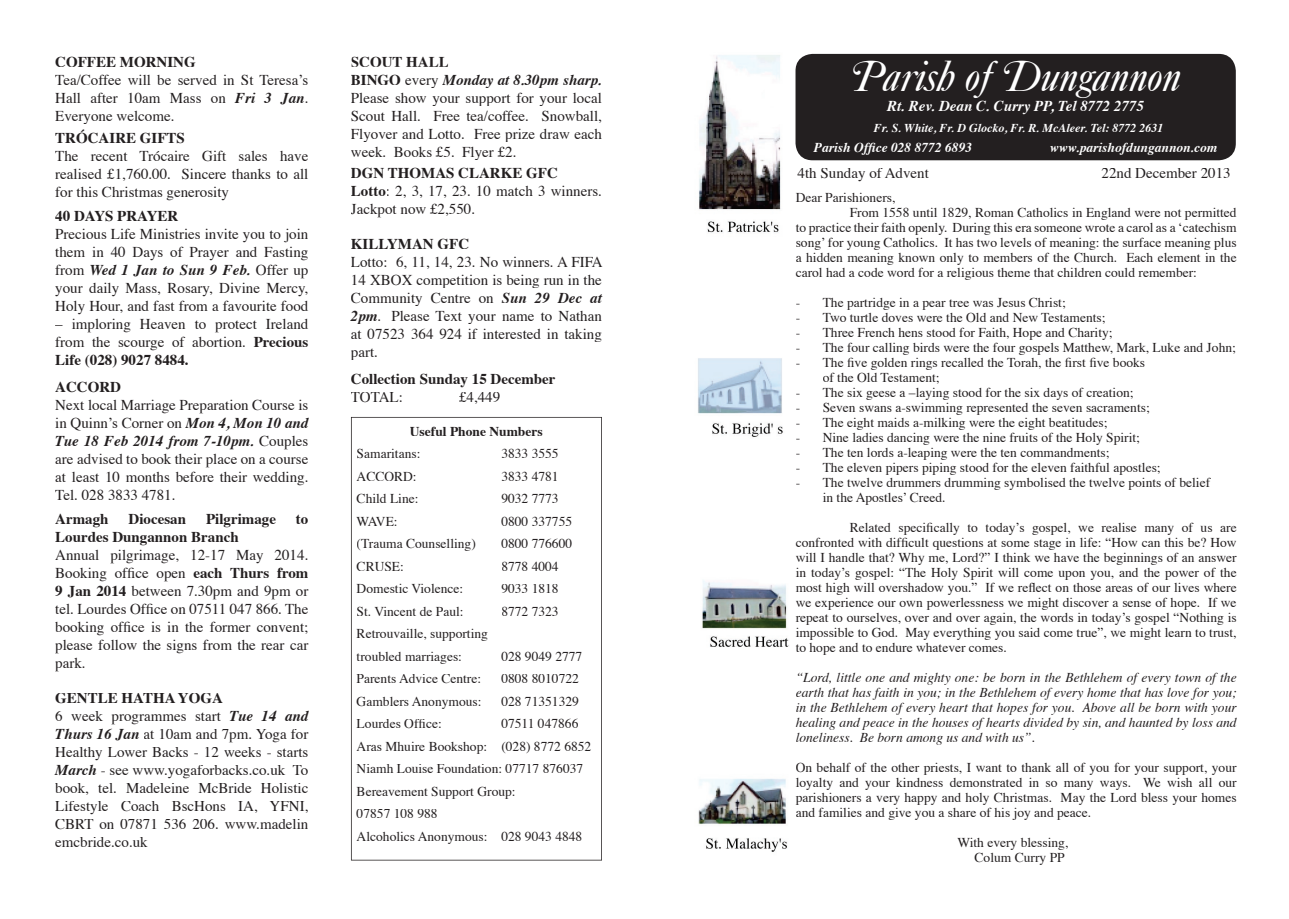
<style>
.page{position:relative;width:1289px;height:919px;background:#fff}
.page>*{position:absolute;margin:0;border:0;box-sizing:border-box;transform-origin:0 0}
.t1{font:italic 45.15px "Caslon No 540 Swa D";color:#fff}
.t2{font:15px/18px "Times";color:#231f20;text-align:justify}
.t3{font:700 15px "Times";color:#231f20}
.t4{font:italic 700 15px "Times";color:#fff}
.t5{font:13.5px/15px "Times";color:#231f20}
.t6{font:italic 13.5px/15px "Times";color:#231f20;text-align:justify}
.t7{font:italic 700 13.5px "Times";color:#fff}
.t8{font:700 13.5px "Times";color:#231f20}
.t9{font:italic 700 12px "Times";color:#fff}
.s1{font-weight:700;font-style:italic}
.s2{font-weight:700}
</style>
<div class="page">
<div style="left:795px;top:54px;width:440px;height:106px;background:#231f20;border-radius:17px"></div>
<img style="left:697px;top:55px;width:92px;height:797px">
<svg style="left:351px;top:417px;width:251px;height:443px"></svg>
<p class="t3" style="left:55px;top:47px;width:142px">COFFEE MORNING</p>
<p class="t2" style="left:55px;top:69px;width:254px">Tea/Coffee will be served in St Teresa’s Hall after 10am Mass on <span class="s1">Fri 3 Jan</span>.<br>Everyone welcome.</p>
<p class="t3" style="left:55px;top:124px;width:131px">TRÓCAIRE GIFTS</p>
<p class="t2" style="left:55px;top:146px;width:254px">The recent Trócaire Gift sales have realised £1,760.00. Sincere thanks to all for this Christmas generosity</p>
<p class="t3" style="left:55px;top:202px;width:125px">40 DAYS PRAYER</p>
<p class="t2" style="left:55px;top:224px;width:255px">Precious Life Ministries invite you to join them in 40 Days of Prayer and Fasting from <span class="s1">Wed 1 Jan to Sun 9 Feb.</span> Offer up your daily Mass, Rosary, Divine Mercy, Holy Hour, and fast from a favourite food</p>
<p class="t2" style="left:55px;top:314px;width:254px">– imploring Heaven to protect Ireland from the scourge of abortion. <span class="s2">Precious Life (028) 9027 8484.</span></p>
<p class="t3" style="left:55px;top:372px;width:67px">ACCORD</p>
<p class="t2" style="left:55px;top:394px;width:255px">Next local Marriage Preparation Course is in Quinn’s Corner on <span class="s1">Mon 4, Mon 10 and Tue 18 Feb 2014 from 7-10pm.</span> Couples are advised to book their place on a course at least 10 months before their wedding.<br>Tel. 028 3833 4781.</p>
<p class="t3" style="left:55px;top:504px;width:55px">Armagh</p>
<p class="t3" style="left:129px;top:504px;width:59px">Diocesan</p>
<p class="t3" style="left:206px;top:504px;width:71px">Pilgrimage</p>
<p class="t3" style="left:296px;top:504px;width:14px">to</p>
<p class="t3" style="left:55px;top:522px;width:185px">Lourdes Dungannon Branch</p>
<p class="t2" style="left:55px;top:544px;width:254px">Annual pilgrimage, 12-17 May 2014.<br>Booking office open <span class="s2">each Thurs from 9 Jan 2014</span> between 7.30pm and 9pm or tel. Lourdes Office on 07511 047 866. The booking office is in the former convent; please follow the signs from the rear car park.</p>
<p class="t2" style="left:55px;top:688px;width:255px;text-align:left"><span class="s2">GENTLE HATHA YOGA<br></span>6 week programmes start <span class="s1">Tue 14 and<br>Thurs 16 Jan</span> at 10am and 7pm. Yoga for<br>Healthy Lower Backs - 12 weeks - starts<br><span class="s1">March</span> - see www.yogaforbacks.co.uk To book, tel. Madeleine McBride Holistic<br>Lifestyle Coach BscHons IA, YFNI,<br>CBRT on 07871 536 206. www.madelin emcbride.co.uk</p>
<p class="t2" style="left:351px;top:51px;width:252px;text-align:left"><span class="s2">SCOUT HALL<br>BINGO</span> every <span class="s1">Monday at 8.30pm sharp.<br></span>Please show your support for your local<br>Scout Hall. Free tea/coffee. Snowball,<br>Flyover and Lotto. Free prize draw each week. Books £5. Flyer £2.</p>
<p class="t2" style="left:351px;top:163px;width:252px;text-align:left"><span class="s2">DGN THOMAS CLARKE GFC<br>Lotto</span>: 2, 3, 17, 23. 10 match 3 winners.<br>Jackpot now £2,550.</p>
<p class="t3" style="left:351px;top:229px;width:120px">KILLYMAN GFC</p>
<p class="t2" style="left:351px;top:251px;width:253px">Lotto: 6, 11, 14, 23. No winners. A FIFA 14 XBOX competition is being run in the Community Centre on <span class="s1">Sun 29 Dec at 2pm</span>. Please Text your name to Nathan at 07523 364 924 if interested in taking part.</p>
<p class="t3" style="left:351px;top:365px;width:206px">Collection Sunday 15 December</p>
<p class="t2" style="left:351px;top:387px;width:53px">TOTAL:</p>
<p class="t2" style="left:459px;top:387px;width:43px">£4,449</p>
<p class="t8" style="left:410px;top:418px;width:134px">Useful Phone Numbers</p>
<p class="t5" style="left:356px;top:445px;width:65px">Samaritans:</p>
<p class="t5" style="left:501px;top:445px;width:59px">3833 3555</p>
<p class="t5" style="left:356px;top:467px;width:62px">ACCORD:</p>
<p class="t5" style="left:501px;top:467px;width:59px">3833 4781</p>
<p class="t5" style="left:356px;top:490px;width:63px">Child Line:</p>
<p class="t5" style="left:501px;top:490px;width:59px">9032 7773</p>
<p class="t5" style="left:356px;top:512px;width:42px">WAVE:</p>
<p class="t5" style="left:501px;top:512px;width:72px">0800 337755</p>
<p class="t5" style="left:356px;top:535px;width:121px">(Trauma Counselling)</p>
<p class="t5" style="left:501px;top:535px;width:72px">0800 776600</p>
<p class="t5" style="left:356px;top:557px;width:49px">CRUSE:</p>
<p class="t5" style="left:501px;top:557px;width:59px">8778 4004</p>
<p class="t5" style="left:356px;top:580px;width:108px">Domestic Violence:</p>
<p class="t5" style="left:501px;top:580px;width:59px">9033 1818</p>
<p class="t5" style="left:356px;top:602px;width:108px">St. Vincent de Paul:</p>
<p class="t5" style="left:501px;top:602px;width:59px">8772 7323</p>
<p class="t5" style="left:356px;top:621px;width:133px;line-height:22.5px">Retrouvaille, supporting troubled marriages:</p>
<p class="t5" style="left:501px;top:647px;width:82px">028 9049 2777</p>
<p class="t5" style="left:356px;top:670px;width:126px">Parents Advice Centre:</p>
<p class="t5" style="left:501px;top:670px;width:79px">0808 8010722</p>
<p class="t5" style="left:356px;top:692px;width:126px">Gamblers Anonymous:</p>
<p class="t5" style="left:501px;top:692px;width:79px">028 71351329</p>
<p class="t5" style="left:356px;top:715px;width:87px">Lourdes Office:</p>
<p class="t5" style="left:356px;top:711px;width:236px;line-height:22.5px;text-indent:145px">07511 047866<br>Aras Mhuire Bookshop: (028) 8772 6852<br>Niamh Louise Foundation: 07717 876037<br>Bereavement Support Group:<br>07857 108 988<br>Alcoholics Anonymous: 028 9043 4848</p>
<h1 class="t1" style="left:850px;top:52px;width:332px">Parish of Dungannon</h1>
<p class="t4" style="left:887px;top:92px;width:258px">Rt. Rev. Dean C. Curry PP, Tel 8772 2775</p>
<p class="t9" style="left:873px;top:116px;width:291px">Fr. S. White, Fr. D Glocko, Fr. R. McAleer. Tel: 8772 2631</p>
<p class="t7" style="left:813px;top:135px;width:160px">Parish Office 028 8772 6893</p>
<p class="t7" style="left:1049px;top:135px;width:169px">www.parishofdungannon.com</p>
<p class="t2" style="left:797px;top:163px;width:133px">4th Sunday of Advent</p>
<p class="t2" style="left:1101px;top:163px;width:131px">22nd December 2013</p>
<p class="t5" style="left:795px;top:188px;width:101px">Dear Parishioners,</p>
<p class="t5" style="left:849px;top:203px;width:388px">From 1558 until 1829, Roman Catholics in England were not permitted</p>
<p class="t5" style="left:795px;top:218px;width:442px">to practice their faith openly. During this era someone wrote a carol as a ‘catechism</p>
<p class="t5" style="left:795px;top:233px;width:442px">song’ for young Catholics. It has two levels of meaning: the surface meaning plus</p>
<p class="t5" style="left:795px;top:248px;width:442px">a hidden meaning known only to members of the Church. Each element in the</p>
<p class="t5" style="left:795px;top:263px;width:403px">carol had a code word for a religious theme that children could remember:</p>
<p class="t5" style="left:795px;top:293px;width:271px">- The partridge in a pear tree was Jesus Christ;</p>
<p class="t5" style="left:795px;top:308px;width:311px">- Two turtle doves were the Old and New Testaments;</p>
<p class="t5" style="left:795px;top:323px;width:318px">- Three French hens stood for Faith, Hope and Charity;</p>
<p class="t5" style="left:795px;top:338px;width:442px">- The four calling birds were the four gospels Matthew, Mark, Luke and John;</p>
<p class="t5" style="left:822px;top:353px;width:324px;text-indent:-27px">- The five golden rings recalled the Torah, the first five books of the Old Testament;</p>
<p class="t5" style="left:795px;top:383px;width:339px">- The six geese a –laying stood for the six days of creation;</p>
<p class="t5" style="left:795px;top:398px;width:355px">- Seven swans a-swimming represented the seven sacraments;</p>
<p class="t5" style="left:795px;top:413px;width:313px">- The eight maids a-milking were the eight beatitudes;</p>
<p class="t5" style="left:795px;top:428px;width:346px">- Nine ladies dancing were the nine fruits of the Holy Spirit;</p>
<p class="t5" style="left:795px;top:443px;width:315px">- The ten lords a-leaping were the ten commandments;</p>
<p class="t5" style="left:795px;top:458px;width:366px">- The eleven pipers piping stood for the eleven faithful apostles;</p>
<p class="t5" style="left:822px;top:473px;width:389px;text-indent:-27px">- The twelve drummers drumming symbolised the twelve points of belief in the Apostles’ Creed.</p>
<p class="t5" style="left:795px;top:518px;width:442px;text-align:justify;text-indent:54px">Related specifically to today’s gospel, we realise many of us are confronted with difficult questions at some stage in life: “How can this be? How will I handle that? Why me, Lord?” I think we have the beginnings of an answer in today’s gospel: “The Holy Spirit will come upon you, and the power of the most high will overshadow you.” If we reflect on those areas of our lives where we experience our own powerlessness we might discover a sense of hope. If we repeat to ourselves, over and over again, the words in today’s gospel “Nothing is impossible to God. May everything you said come true”, we might learn to trust, to hope and to endure whatever comes.</p>
<p class="t6" style="left:795px;top:668px;width:442px">“Lord, little one and mighty one: be born in the Bethlehem of every town of the earth that has faith in you; in the Bethlehem of every home that has love for you; in the Bethlehem of every heart that hopes for you. Above all be born with your healing and peace in the houses of hearts divided by sin, and haunted by loss and loneliness. Be born among us and with us”.</p>
<p class="t5" style="left:795px;top:758px;width:442px;text-align:justify">On behalf of the other priests, I want to thank all of you for your support, your loyalty and your kindness demonstrated in so many ways. We wish all our parishioners a very happy and holy Christmas. May the Lord bless your homes and families and give you a share of his joy and peace.</p>
<p class="t5" style="left:957px;top:833px;width:112px;text-align:right">With every blessing,<br>Colum Curry PP</p>
</div>
